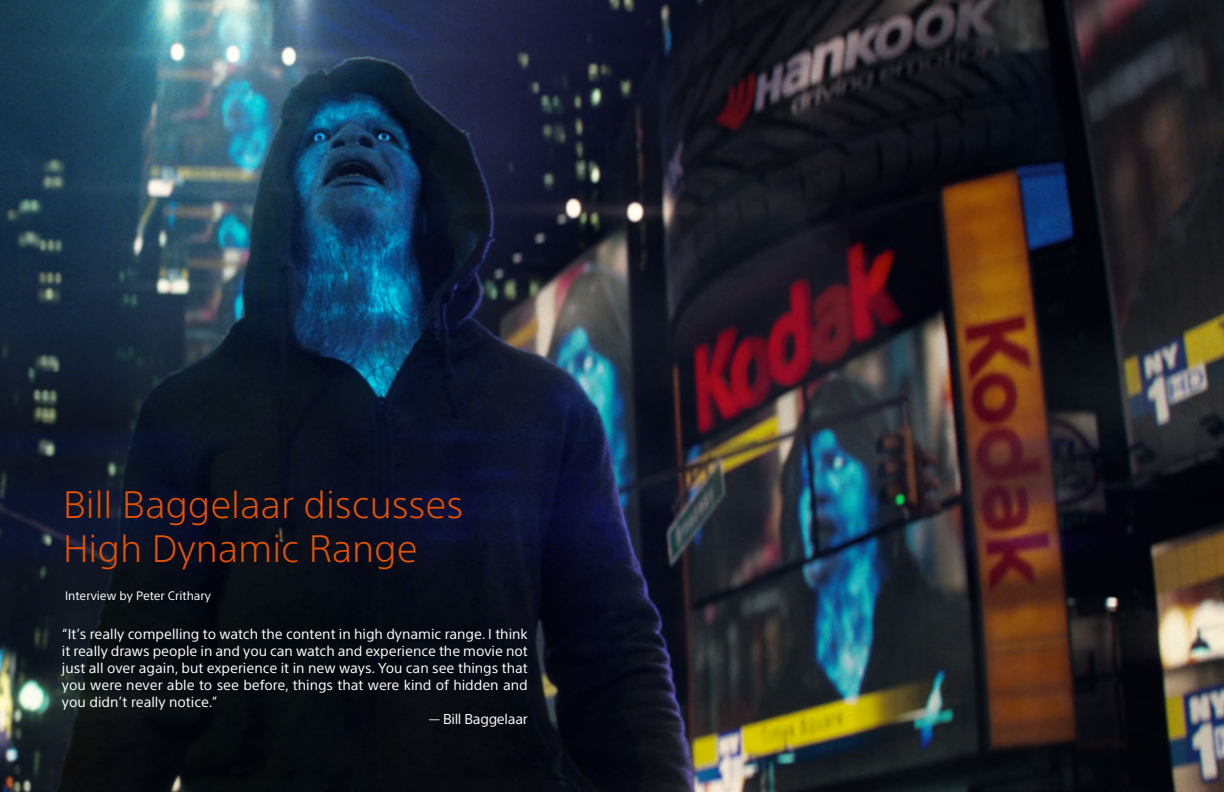
<style>
.page{position:relative;width:1224px;height:792px;background:#fff}
.page>*{position:absolute;margin:0;border:0;box-sizing:border-box;transform-origin:0 0}
.t1{font:300 37.4px/44px "SST Std";color:#e75300}
.t2{font:14px/17px "SST Std";color:#fff;text-align:justify}
.t3{font:14px "SST Std";letter-spacing:-.02em;color:#fff}
.t4{font:12px "SST Std";color:#fff}
</style>
<div class="page">
<img style="left:0;top:0;width:1224px;height:792px">
<h1 class="t1" style="left:63px;top:482px;width:402px">Bill Baggelaar discusses<br>High Dynamic Range</h1>
<p class="t4" style="left:65px;top:588px;width:147px">Interview by Peter Crithary</p>
<p class="t2" style="left:62px;top:625px;width:467px">“It’s really compelling to watch the content in high dynamic range. I think it really draws people in and you can watch and experience the movie not just all over again, but experience it in new ways. You can see things that you were never able to see before, things that were kind of hidden and you didn’t really notice.”</p>
<p class="t3" style="left:429px;top:710px;width:100px">— Bill Baggelaar</p>
</div>
